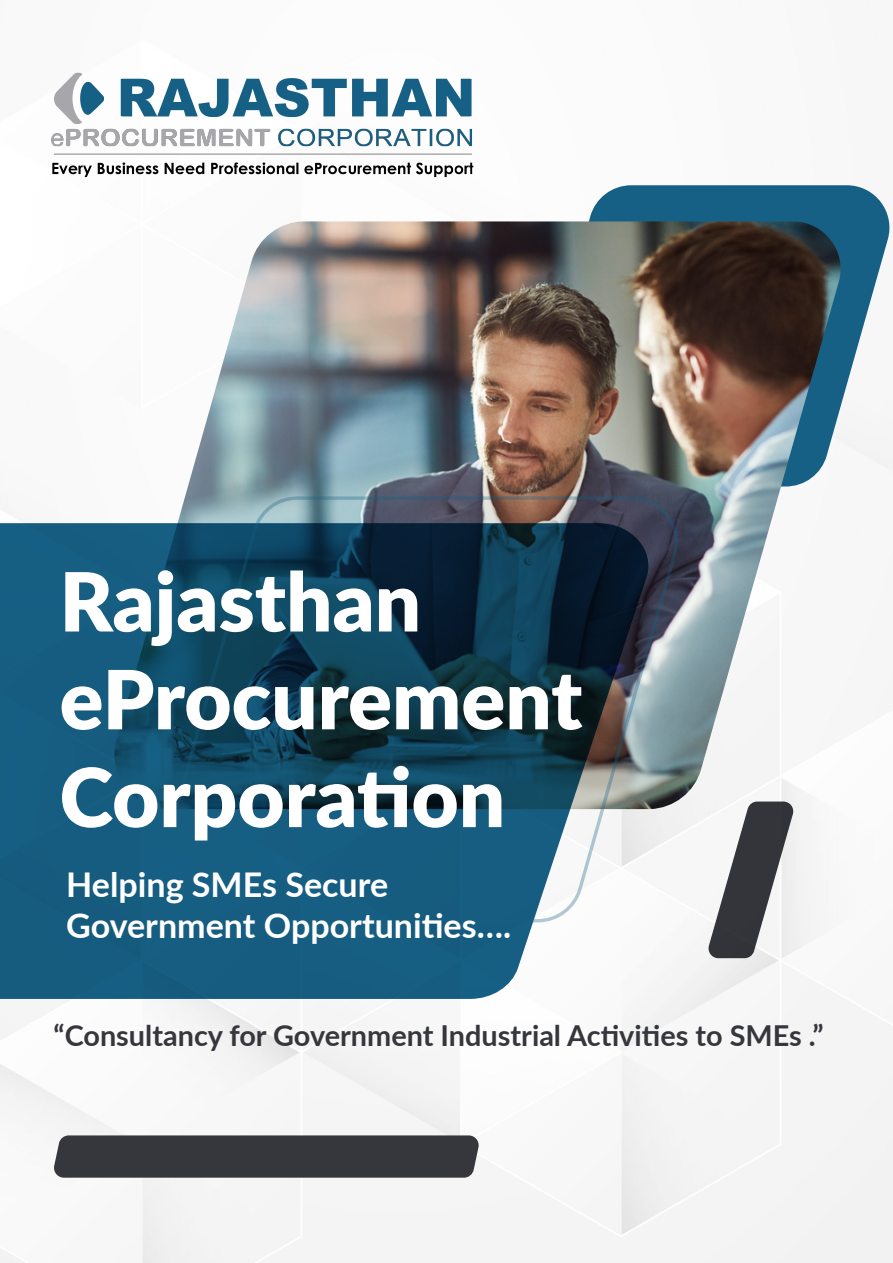
<style>
.page{position:relative;width:893px;height:1263px;background:#fff}
.page>*{position:absolute;margin:0;border:0;box-sizing:border-box;transform-origin:0 0}
.t1{font:900 81.45px/97.8px "Lato";color:#fff}
.t2{font:700 34.05px/40.8px "Lato";color:#fff}
.t3{font:700 28.8px "Lato";color:#36373d}
</style>
<div class="page">
<svg style="left:523px;top:185px;width:370px;height:301px;fill:#176085"></svg>
<img style="left:107px;top:221px;width:740px;height:588px">
<svg style="left:0;top:523px;width:648px;height:476px;background:#2a6a8a"></svg>
<svg style="left:708px;top:801px;width:85px;height:157px"></svg>
<svg style="left:157px;top:496px;width:521px;height:426px;background:#2c556a"></svg>
<div style="left:53px;top:1135px;width:427px;height:43px;background:#36373d"></div>
<img style="left:40px;top:65px;width:434px;height:122px">
<h1 class="t1" style="left:60px;top:549px;width:524px">Rajasthan eProcurement<br>Corporation</h1>
<p class="t2" style="left:66px;top:863px;width:446px">Helping SMEs Secure<br>Government Opportunities….</p>
<p class="t3" style="left:54px;top:1014px;width:772px">“Consultancy for Government Industrial Activities to SMEs .”</p>
</div>
